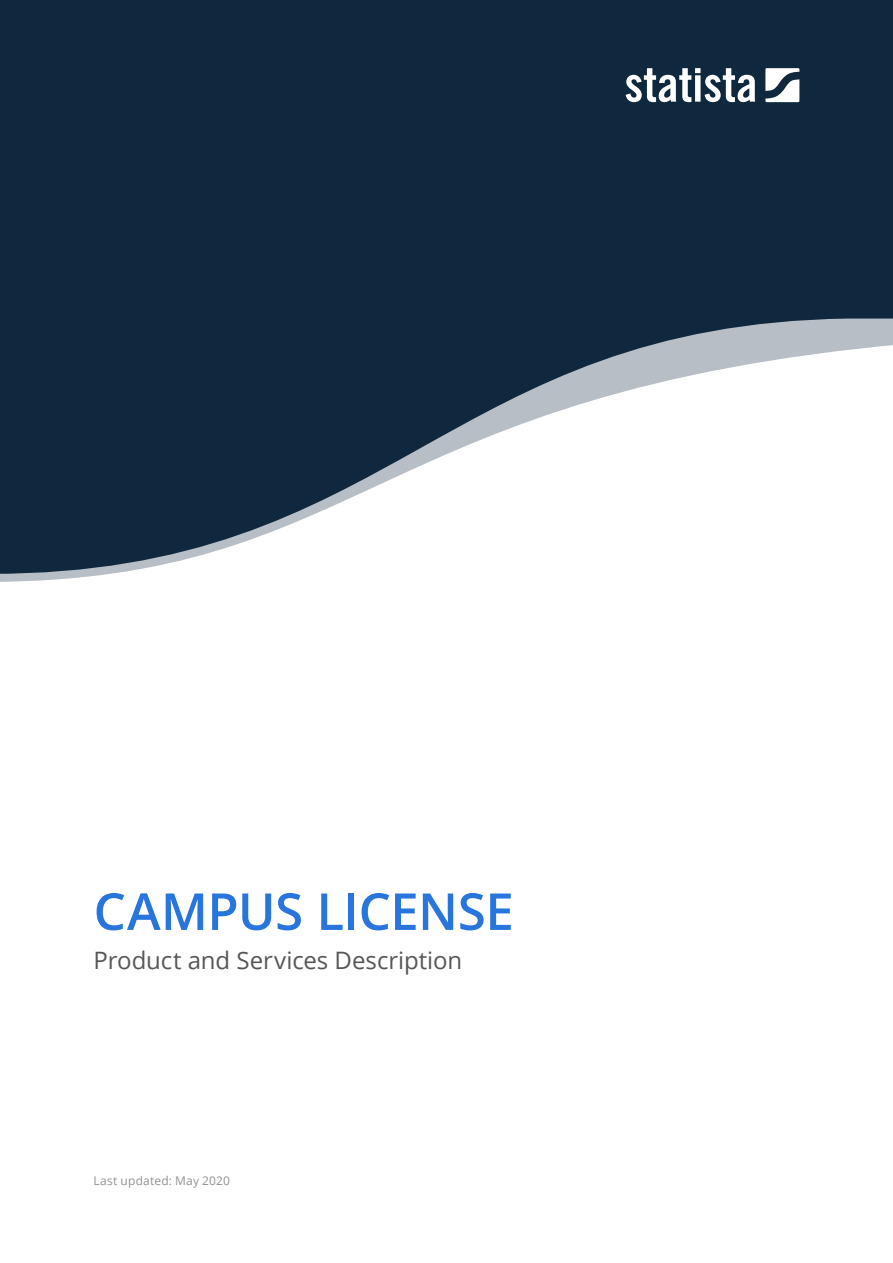
<style>
.page{position:relative;width:893px;height:1263px;background:#fff}
.page>*{position:absolute;margin:0;border:0;box-sizing:border-box;transform-origin:0 0}
.t1{font:600 51px "Open Sans";letter-spacing:-.01em;color:#2876dd}
.t2{font:24px "Open Sans";letter-spacing:-.005em;color:#575756}
.t3{font:12px "Open Sans";letter-spacing:.015em;color:#929292}
</style>
<div class="page">
<svg style="left:0;top:0;width:893px;height:574px;fill:#0f283e"></svg>
<svg style="left:626px;top:68px;width:129px;height:34px"></svg>
<svg style="left:765px;top:68px;width:34px;height:34px"></svg>
<h1 class="t1" style="left:94px;top:876px;width:422px">CAMPUS LICENSE</h1>
<p class="t2" style="left:94px;top:944px;width:370px">Product and Services Description</p>
<p class="t3" style="left:94px;top:1172px;width:138px">Last updated: May 2020</p>
</div>
